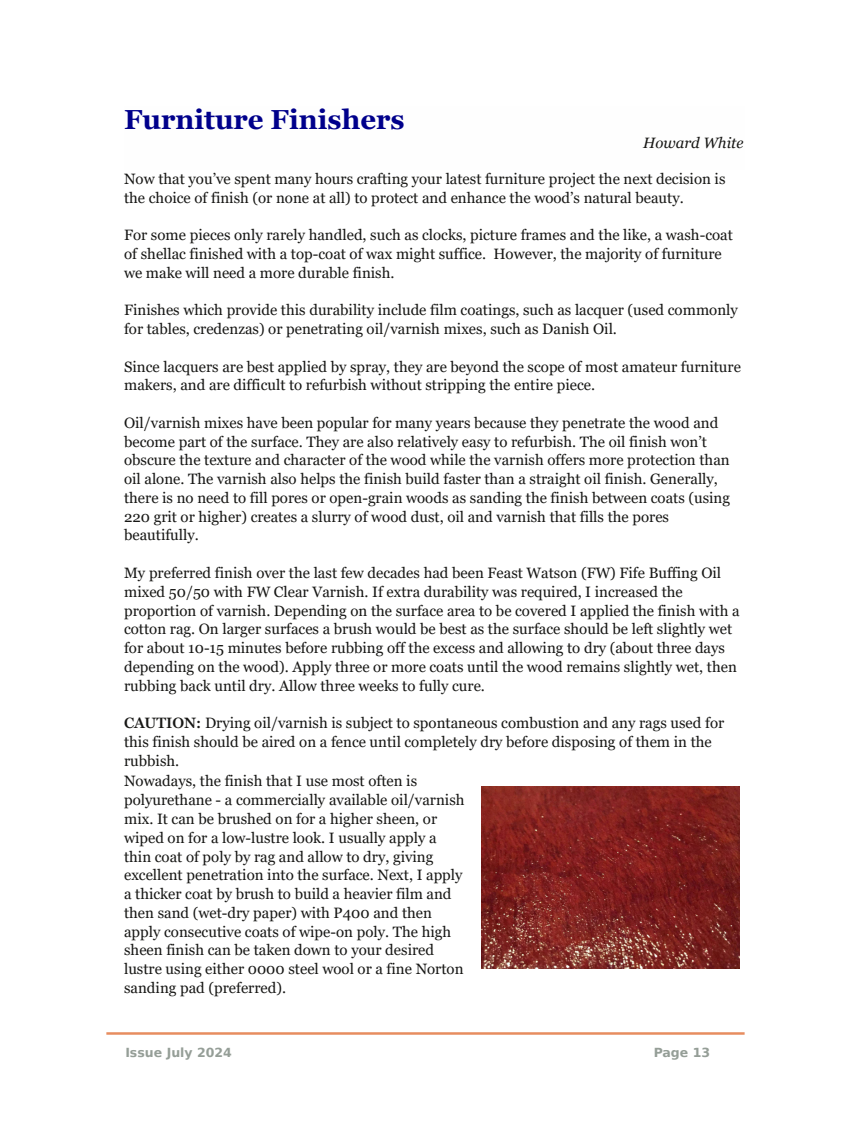
<style>
.page{position:relative;width:851px;height:1124px;background:#fff}
.page>*{position:absolute;margin:0;border:0;box-sizing:border-box;transform-origin:0 0}
.t1{font:700 27.5px "Georgia";color:#00008b}
.t2{font:15px/18.8px "Georgia";color:#171715}
.t3{font:italic 15px "Georgia";letter-spacing:.005em;color:#171715}
.t4{font:700 12.5px "Bitstream Vera Sans";color:#959e97}
.s1{font-family:"Georgia Pro";font-weight:600}
</style>
<div class="page">
<hr style="left:106px;top:1032px;width:638px;height:2px;background:#e78d5f">
<img style="left:481px;top:786px;width:258px;height:182px">
<h1 class="t1" style="left:124px;top:104px;width:282px">Furniture Finishers</h1>
<p class="t3" style="left:643px;top:134px;width:102px">Howard White</p>
<p class="t2" style="left:124px;top:169px;width:602px">Now that you’ve spent many hours crafting your latest furniture project the next decision is the choice of finish (or none at all) to protect and enhance the wood’s natural beauty.</p>
<p class="t2" style="left:124px;top:225px;width:610px">For some pieces only rarely handled, such as clocks, picture frames and the like, a wash-coat of shellac finished with a top-coat of wax might suffice. However, the majority of furniture we make will need a more durable finish.</p>
<p class="t2" style="left:124px;top:300px;width:615px">Finishes which provide this durability include film coatings, such as lacquer (used commonly for tables, credenzas) or penetrating oil/varnish mixes, such as Danish Oil.</p>
<p class="t2" style="left:124px;top:357px;width:618px">Since lacquers are best applied by spray, they are beyond the scope of most amateur furniture makers, and are difficult to refurbish without stripping the entire piece.</p>
<p class="t2" style="left:124px;top:413px;width:607px">Oil/varnish mixes have been popular for many years because they penetrate the wood and become part of the surface. They are also relatively easy to refurbish. The oil finish won’t obscure the texture and character of the wood while the varnish offers more protection than oil alone. The varnish also helps the finish build faster than a straight oil finish. Generally, there is no need to fill pores or open-grain woods as sanding the finish between coats (using 220 grit or higher) creates a slurry of wood dust, oil and varnish that fills the pores beautifully.</p>
<p class="t2" style="left:124px;top:563px;width:617px">My preferred finish over the last few decades had been Feast Watson (FW) Fife Buffing Oil mixed 50/50 with FW Clear Varnish. If extra durability was required, I increased the proportion of varnish. Depending on the surface area to be covered I applied the finish with a cotton rag. On larger surfaces a brush would be best as the surface should be left slightly wet for about 10-15 minutes before rubbing off the excess and allowing to dry (about three days depending on the wood). Apply three or more coats until the wood remains slightly wet, then rubbing back until dry. Allow three weeks to fully cure.</p>
<p class="t2" style="left:124px;top:713px;width:601px"><span class="s1">CAUTION:</span> Drying oil/varnish is subject to spontaneous combustion and any rags used for this finish should be aired on a fence until completely dry before disposing of them in the rubbish.</p>
<p class="t2" style="left:124px;top:771px;width:342px">Nowadays, the finish that I use most often is polyurethane - a commercially available oil/varnish mix. It can be brushed on for a higher sheen, or wiped on for a low-lustre look. I usually apply a thin coat of poly by rag and allow to dry, giving excellent penetration into the surface. Next, I apply a thicker coat by brush to build a heavier film and then sand (wet-dry paper) with P400 and then apply consecutive coats of wipe-on poly. The high sheen finish can be taken down to your desired lustre using either 0000 steel wool or a fine Norton sanding pad (preferred).</p>
<p class="t4" style="left:125px;top:1045px;width:108px">Issue July 2024</p>
<p class="t4" style="left:653px;top:1045px;width:58px">Page 13</p>
</div>
